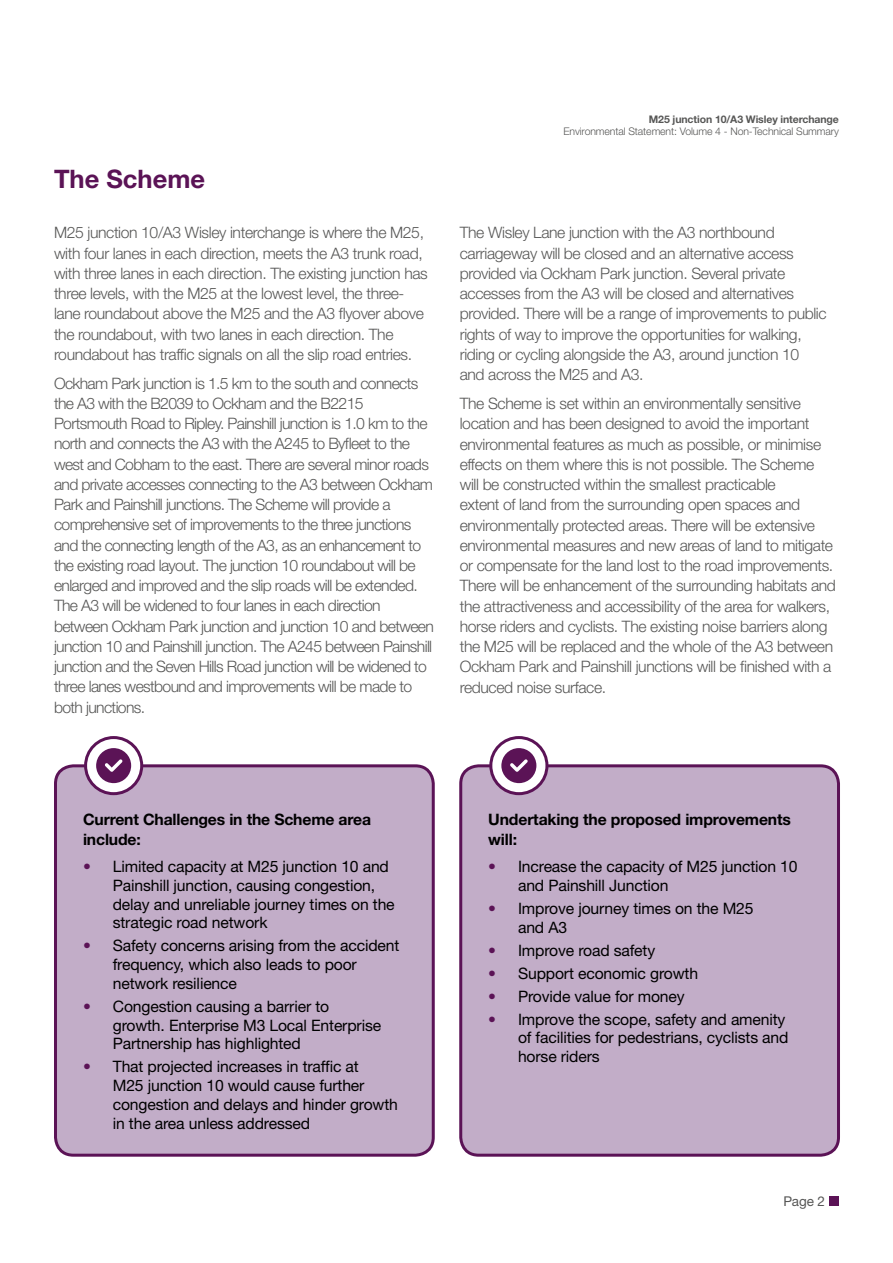
<style>
.page{position:relative;width:893px;height:1263px;background:#fff}
.page>*{position:absolute;margin:0;border:0;box-sizing:border-box;transform-origin:0 0}
.t1{font:700 25.5px "Helvetica Neue LT Std";color:#5b1356}
.t2{font:300 15.75px/20.2px "Helvetica Neue LT Std";letter-spacing:-.025em;color:#575756}
.t3{font:15.75px/18.8px "Helvetica Neue LT Std";letter-spacing:-.01em;color:#000}
.t4{font:700 15.75px/20.2px "Helvetica Neue LT Std";letter-spacing:-.01em;color:#000}
.t5{font:13.5px "Helvetica Neue LT Std";color:#575756}
.t6{font:300 10.5px "Helvetica Neue LT Std";letter-spacing:-.01em;color:#575756}
.t7{font:700 10.5px "Helvetica Neue LT Std";letter-spacing:-.01em;color:#575756}
.s1{color:#5b1356}
</style>
<div class="page">
<div style="left:829px;top:1196px;width:10px;height:10px;background:#5b1356"></div>
<div style="left:56px;top:766px;width:377px;height:389px;background:#c2adc8;border-radius:18px"></div>
<div style="left:54px;top:764px;width:381px;height:393px;border:3px solid #5b1356;border-radius:18px"></div>
<svg style="left:86px;top:737px;width:56px;height:57px"></svg>
<div style="left:84px;top:736px;width:59px;height:59px;border:3px solid #5b1356;border-radius:50%"></div>
<svg style="left:96px;top:748px;width:35px;height:35px"></svg>
<div style="left:461px;top:766px;width:377px;height:389px;background:#c2adc8;border-radius:18px"></div>
<div style="left:459px;top:764px;width:381px;height:393px;border:3px solid #5b1356;border-radius:18px"></div>
<svg style="left:491px;top:737px;width:56px;height:57px"></svg>
<div style="left:489px;top:736px;width:59px;height:59px;border:3px solid #5b1356;border-radius:50%"></div>
<svg style="left:501px;top:748px;width:36px;height:35px"></svg>
<h1 class="t1" style="left:54px;top:163px;width:153px">The Scheme</h1>
<p class="t2" style="left:54px;top:222px;width:375px">M25 junction 10/A3 Wisley interchange is where the M25, with four lanes in each direction, meets the A3 trunk road, with three lanes in each direction. The existing junction has three levels, with the M25 at the lowest level, the three&shy;lane roundabout above the M25 and the A3 flyover above the roundabout, with two lanes in each direction. The roundabout has traffic signals on all the slip road entries.</p>
<p class="t2" style="left:54px;top:373px;width:381px">Ockham Park junction is 1.5 km to the south and connects the A3 with the B2039 to Ockham and the B2215<br>Portsmouth Road to Ripley. Painshill junction is 1.0 km to the north and connects the A3 with the A245 to Byfleet to the west and Cobham to the east. There are several minor roads and private accesses connecting to the A3 between Ockham Park and Painshill junctions. The Scheme will provide a comprehensive set of improvements to the three junctions and the connecting length of the A3, as an enhancement to the existing road layout. The junction 10 roundabout will be enlarged and improved and the slip roads will be extended.<br>The A3 will be widened to four lanes in each direction between Ockham Park junction and junction 10 and between junction 10 and Painshill junction. The A245 between Painshill junction and the Seven Hills Road junction will be widened to three lanes westbound and improvements will be made to both junctions.</p>
<p class="t7" style="left:649px;top:113px;width:192px">M25 junction 10/A3 Wisley interchange</p>
<p class="t6" style="left:563px;top:125px;width:277px">Environmental Statement: Volume 4 - Non-Technical Summary</p>
<p class="t2" style="left:460px;top:222px;width:368px">The Wisley Lane junction with the A3 northbound carriageway will be closed and an alternative access provided via Ockham Park junction. Several private accesses from the A3 will be closed and alternatives provided. There will be a range of improvements to public rights of way to improve the opportunities for walking, riding or cycling alongside the A3, around junction 10 and across the M25 and A3.</p>
<p class="t2" style="left:460px;top:393px;width:378px">The Scheme is set within an environmentally sensitive location and has been designed to avoid the important environmental features as much as possible, or minimise effects on them where this is not possible. The Scheme will be constructed within the smallest practicable<br>extent of land from the surrounding open spaces and environmentally protected areas. There will be extensive environmental measures and new areas of land to mitigate or compensate for the land lost to the road improvements.<br>There will be enhancement of the surrounding habitats and the attractiveness and accessibility of the area for walkers, horse riders and cyclists. The existing noise barriers along the M25 will be replaced and the whole of the A3 between Ockham Park and Painshill junctions will be finished with a reduced noise surface.</p>
<p class="t4" style="left:83px;top:808px;width:290px">Current Challenges in the Scheme area include:</p>
<p class="t3" style="left:113px;top:857px;width:283px;text-indent:-30px"><span class="s1">•</span> Limited capacity at M25 junction 10 and Painshill junction, causing congestion, delay and unreliable journey times on the strategic road network</p>
<p class="t3" style="left:113px;top:936px;width:288px;text-indent:-30px"><span class="s1">•</span> Safety concerns arising from the accident frequency, which also leads to poor network resilience</p>
<p class="t3" style="left:113px;top:996px;width:270px;text-indent:-30px"><span class="s1">•</span> Congestion causing a barrier to growth. Enterprise M3 Local Enterprise<br>Partnership has highlighted</p>
<p class="t3" style="left:113px;top:1057px;width:287px;text-indent:-30px"><span class="s1">•</span> That projected increases in traffic at<br>M25 junction 10 would cause further congestion and delays and hinder growth in the area unless addressed</p>
<p class="t4" style="left:488px;top:808px;width:304px">Undertaking the proposed improvements will:</p>
<p class="t3" style="left:518px;top:857px;width:281px;text-indent:-30px"><span class="s1">•</span> Increase the capacity of M25 junction 10 and Painshill Junction</p>
<p class="t3" style="left:518px;top:898px;width:237px;text-indent:-30px"><span class="s1">•</span> Improve journey times on the M25 and A3</p>
<p class="t3" style="left:488px;top:940px;width:168px"><span class="s1">•</span> Improve road safety</p>
<p class="t3" style="left:488px;top:963px;width:211px"><span class="s1">•</span> Support economic growth</p>
<p class="t3" style="left:488px;top:986px;width:198px"><span class="s1">•</span> Provide value for money</p>
<p class="t3" style="left:518px;top:1009px;width:272px;text-indent:-30px"><span class="s1">•</span> Improve the scope, safety and amenity of facilities for pedestrians, cyclists and horse riders</p>
<p class="t5" style="left:783px;top:1193px;width:43px">Page 2</p>
</div>
